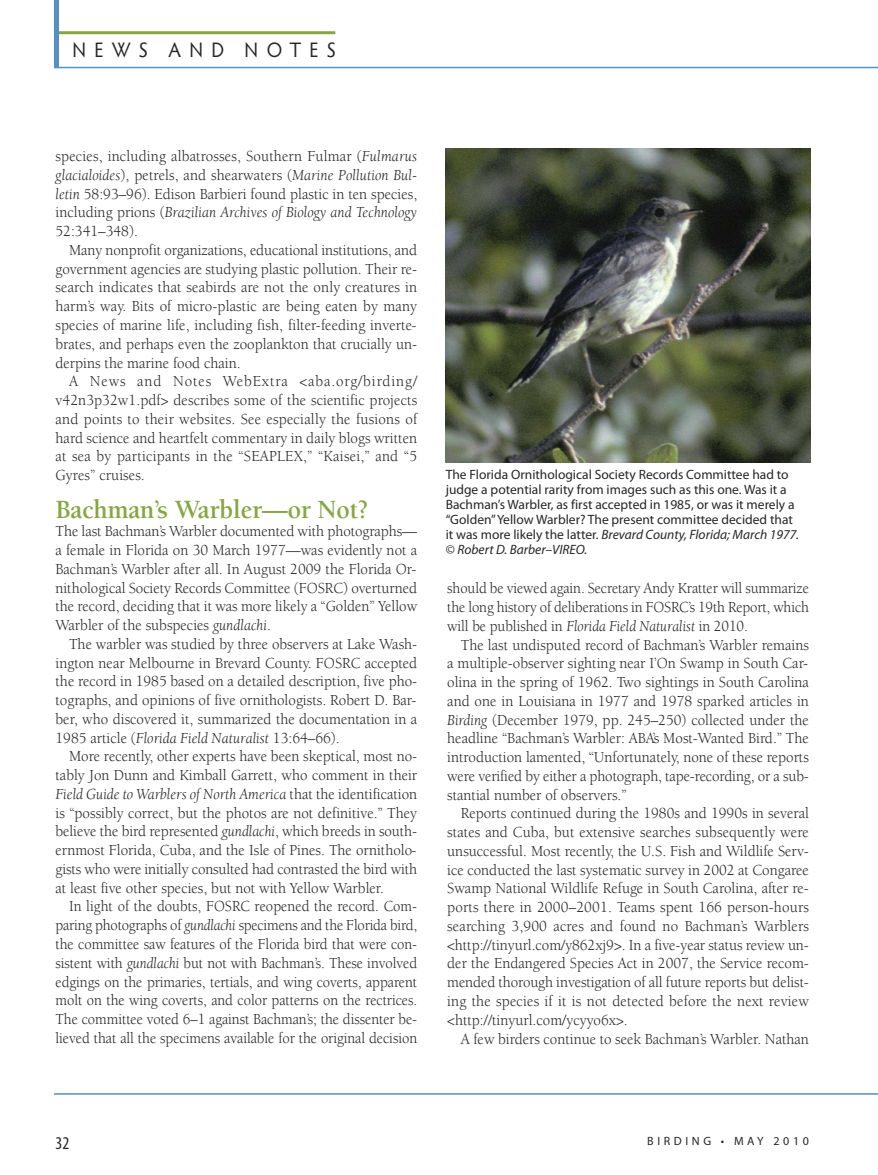
<style>
.page{position:relative;width:878px;height:1175px;background:#fff}
.page>*{position:absolute;margin:0;border:0;box-sizing:border-box;transform-origin:0 0}
.t1{font:700 27px "Berkeley Std";letter-spacing:-.005em;color:#85a741;scale:.95 1}
.t2{font:21px "Hypatia Sans Pro";letter-spacing:.43em;color:#272627;scale:.93 1}
.t3{font:condensed 18px "Myriad Pro";color:#272627}
.t4{font:15.75px/18.8px "Berkeley Std";color:#272627;text-align:justify;scale:.95 1}
.t5{font:15.75px/18.8px "Berkeley Std";color:#272627;text-align:justify;scale:.93 1}
.t6{font:13.5px/15px "Myriad Pro";color:#272627}
.t7{font:12px "Myriad Pro";letter-spacing:.3em;color:#272627}
.s1{font-style:italic}
</style>
<div class="page">
<hr style="left:54px;top:31px;width:281px;height:3px;background:#85a741">
<div style="left:54px;top:0;width:5px;height:68px;background:#5390c5"></div>
<hr style="left:54px;top:67px;width:824px;height:1px;background:#5390c5">
<hr style="left:54px;top:1093px;width:824px;height:1px;background:#5390c5">
<img style="left:446px;top:148px;width:364px;height:314px">
<h2 class="t2" style="left:72px;top:42px;width:285px">NEWS AND NOTES</h2>
<p class="t4" style="left:56px;top:148px;width:382px">species, including albatrosses, Southern Fulmar (<span class="s1">Fulmarus glacialoides</span>), petrels, and shearwaters (<span class="s1">Marine Pollution Bul&shy;letin</span> 58:93–96). Edison Barbieri found plastic in ten species, including prions (<span class="s1">Brazilian Archives of Biology and Technology </span>52:341–348).</p>
<p class="t4" style="left:55px;top:242px;width:382px;text-indent:14px">Many nonprofit organizations, educational institutions, and government agencies are studying plastic pollution. Their re&shy;search indicates that seabirds are not the only creatures in harm’s way. Bits of micro-plastic are being eaten by many species of marine life, including fish, filter-feeding inverte&shy;brates, and perhaps even the zooplankton that crucially un&shy;derpins the marine food chain.</p>
<p class="t4" style="left:55px;top:373px;width:382px;text-indent:14px">A News and Notes WebExtra &lt;aba.org/birding/ v42n3p32w1.pdf&gt; describes some of the scientific projects and points to their websites. See especially the fusions of hard science and heartfelt commentary in daily blogs written at sea by participants in the “SEAPLEX,” “Kaisei,” and “5<br>Gyres” cruises.</p>
<h1 class="t1" style="left:56px;top:498px;width:331px">Bachman’s Warbler—or Not?</h1>
<p class="t4" style="left:55px;top:523px;width:382px">The last Bachman’s Warbler documented with photographs— a female in Florida on 30 March 1977—was evidently not a Bachman’s Warbler after all. In August 2009 the Florida Or&shy;nithological Society Records Committee (FOSRC) overturned the record, deciding that it was more likely a “Golden” Yellow Warbler of the subspecies <span class="s1">gundlachi</span>.</p>
<p class="t4" style="left:55px;top:636px;width:382px;text-indent:13px">The warbler was studied by three observers at Lake Wash&shy;ington near Melbourne in Brevard County. FOSRC accepted the record in 1985 based on a detailed description, five pho&shy;tographs, and opinions of five ornithologists. Robert D. Bar&shy;ber, who discovered it, summarized the documentation in a 1985 article (<span class="s1">Florida Field Naturalist</span> 13:64–66).</p>
<p class="t4" style="left:55px;top:748px;width:382px;text-indent:14px">More recently, other experts have been skeptical, most no&shy;tably Jon Dunn and Kimball Garrett, who comment in their <span class="s1">Field Guide to Warblers of North America</span> that the identification is “possibly correct, but the photos are not definitive.” They believe the bird represented <span class="s1">gundlachi</span>, which breeds in south&shy;ernmost Florida, Cuba, and the Isle of Pines. The ornitholo&shy;gists who were initially consulted had contrasted the bird with at least five other species, but not with Yellow Warbler.</p>
<p class="t5" style="left:56px;top:898px;width:390px;text-indent:13px">In light of the doubts, FOSRC reopened the record. Com&shy;paring photographs of <span class="s1">gundlachi</span> specimens and the Florida bird, the committee saw features of the Florida bird that were con&shy;sistent with <span class="s1">gundlachi</span> but not with Bachman’s. These involved edgings on the primaries, tertials, and wing coverts, apparent molt on the wing coverts, and color patterns on the rectrices.<br>The committee voted 6–1 against Bachman’s; the dissenter be&shy;lieved that all the specimens available for the original decision</p>
<p class="t6" style="left:445px;top:468px;width:355px">The Florida Ornithological Society Records Committee had to judge a potential rarity from images such as this one. Was it a Bachman’s Warbler, as first accepted in 1985, or was it merely a “Golden”Yellow Warbler? The present committee decided that it was more likely the latter. <span class="s1">Brevard County, Florida; March 1977. </span>© <span class="s1">Robert D. Barber–VIREO.</span></p>
<p class="t5" style="left:447px;top:580px;width:390px">should be viewed again. Secretary Andy Kratter will summarize the long history of deliberations in FOSRC’s 19th Report, which will be published in <span class="s1">Florida Field Naturalist</span> in 2010.</p>
<p class="t4" style="left:447px;top:636px;width:382px;text-indent:14px">The last undisputed record of Bachman’s Warbler remains a multiple-observer sighting near I’On Swamp in South Car&shy;olina in the spring of 1962. Two sightings in South Carolina and one in Louisiana in 1977 and 1978 sparked articles in <span class="s1">Birding</span> (December 1979, pp. 245–250) collected under the headline “Bachman’s Warbler: ABA’s Most-Wanted Bird.” The introduction lamented, “Unfortunately, none of these reports were verified by either a photograph, tape-recording, or a sub&shy;stantial number of observers.”</p>
<p class="t4" style="left:447px;top:805px;width:382px;text-indent:14px">Reports continued during the 1980s and 1990s in several states and Cuba, but extensive searches subsequently were unsuccessful. Most recently, the U.S. Fish and Wildlife Serv&shy;ice conducted the last systematic survey in 2002 at Congaree Swamp National Wildlife Refuge in South Carolina, after re&shy;ports there in 2000–2001. Teams spent 166 person-hours searching 3,900 acres and found no Bachman’s Warblers &lt;http://tinyurl.com/y862xj9&gt;. In a five-year status review un&shy;der the Endangered Species Act in 2007, the Service recom&shy;mended thorough investigation of all future reports but delist&shy;ing the species if it is not detected before the next review &lt;http://tinyurl.com/ycyyo6x&gt;.</p>
<p class="t4" style="left:461px;top:1030px;width:368px">A few birders continue to seek Bachman’s Warbler. Nathan</p>
<p class="t3" style="left:56px;top:1137px;width:15px">32</p>
<p class="t7" style="left:647px;top:1136px;width:163px">BIRDING • MAY 2010</p>
</div>
